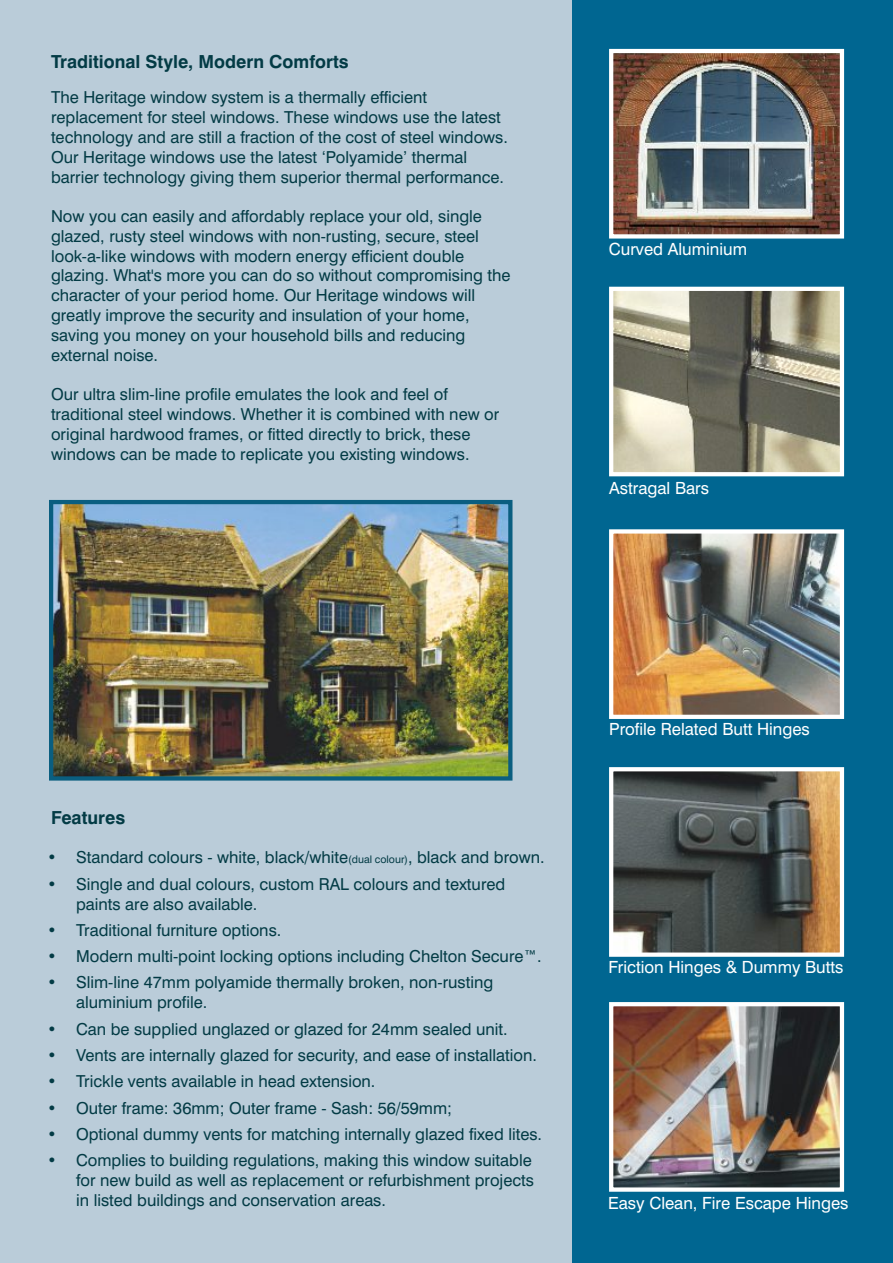
<style>
.page{position:relative;width:893px;height:1263px;background:#006691}
.page>*{position:absolute;margin:0;border:0;box-sizing:border-box;transform-origin:0 0}
.t1{font:700 18px "Swiss 721 BT";color:#033b45}
.t2{font:16.8px "Swiss 721 BT";color:#fff}
.t3{font:16.5px/19.8px "Swiss 721 BT";color:#033b45}
.s1{font-size:10.5px}
</style>
<div class="page">
<div style="left:0;top:0;width:571px;height:1263px;background:#baccd9"></div>
<img style="left:614px;top:54px;width:225px;height:180px">
<div style="left:609px;top:49px;width:235px;height:190px;border:4px solid #fff"></div>
<img style="left:614px;top:292px;width:225px;height:179px">
<div style="left:609px;top:287px;width:235px;height:189px;border:4px solid #fff"></div>
<img style="left:614px;top:534px;width:225px;height:180px">
<div style="left:609px;top:529px;width:235px;height:190px;border:4px solid #fff"></div>
<img style="left:614px;top:772px;width:225px;height:180px">
<div style="left:609px;top:767px;width:235px;height:190px;border:4px solid #fff"></div>
<img style="left:614px;top:1007px;width:225px;height:180px">
<div style="left:609px;top:1002px;width:235px;height:190px;border:4px solid #fff"></div>
<img style="left:54px;top:505px;width:453px;height:271px">
<div style="left:49px;top:500px;width:463px;height:281px;border:4px solid #0a5e80"></div>
<p class="t1" style="left:51px;top:55px;width:299px">Traditional Style, Modern Comforts</p>
<p class="t3" style="left:51px;top:89px;width:458px">The Heritage window system is a thermally efficient replacement for steel windows. These windows use the latest technology and are still a fraction of the cost of steel windows.<br>Our Heritage windows use the latest ‘Polyamide’ thermal barrier technology giving them superior thermal performance.</p>
<p class="t3" style="left:51px;top:208px;width:461px">Now you can easily and affordably replace your old, single glazed, rusty steel windows with non-rusting, secure, steel look-a-like windows with modern energy efficient double glazing. What's more you can do so without compromising the character of your period home. Our Heritage windows will greatly improve the security and insulation of your home, saving you money on your household bills and reducing external noise.</p>
<p class="t3" style="left:51px;top:386px;width:450px">Our ultra slim-line profile emulates the look and feel of traditional steel windows. Whether it is combined with new or original hardwood frames, or fitted directly to brick, these windows can be made to replicate you existing windows.</p>
<p class="t2" style="left:609px;top:243px;width:140px">Curved Aluminium</p>
<p class="t2" style="left:609px;top:482px;width:101px">Astragal Bars</p>
<p class="t1" style="left:51px;top:810px;width:76px">Features</p>
<p class="t3" style="left:47px;top:849px;width:499px">• Standard colours - white, black/white<span class="s1">(dual colour)</span>, black and brown.</p>
<p class="t3" style="left:76px;top:875px;width:431px;text-indent:-29px">• Single and dual colours, custom RAL colours and textured paints are also available.</p>
<p class="t3" style="left:47px;top:922px;width:236px">• Traditional furniture options.</p>
<p class="t3" style="left:47px;top:948px;width:496px">• Modern multi-point locking options including Chelton Secure™.</p>
<p class="t3" style="left:76px;top:974px;width:419px;text-indent:-29px">• Slim-line 47mm polyamide thermally broken, non-rusting aluminium profile.</p>
<p class="t3" style="left:47px;top:1020px;width:462px">• Can be supplied unglazed or glazed for 24mm sealed unit.</p>
<p class="t3" style="left:47px;top:1047px;width:491px">• Vents are internally glazed for security, and ease of installation.</p>
<p class="t3" style="left:47px;top:1073px;width:330px">• Trickle vents available in head extension.</p>
<p class="t3" style="left:47px;top:1099px;width:407px">• Outer frame: 36mm; Outer frame - Sash: 56/59mm;</p>
<p class="t3" style="left:47px;top:1125px;width:496px">• Optional dummy vents for matching internally glazed fixed lites.</p>
<p class="t3" style="left:76px;top:1152px;width:459px;text-indent:-29px">• Complies to building regulations, making this window suitable for new build as well as replacement or refurbishment projects in listed buildings and conservation areas.</p>
<p class="t2" style="left:609px;top:722px;width:202px">Profile Related Butt Hinges</p>
<p class="t2" style="left:608px;top:960px;width:237px">Friction Hinges &amp; Dummy Butts</p>
<p class="t2" style="left:608px;top:1196px;width:242px">Easy Clean, Fire Escape Hinges</p>
</div>
